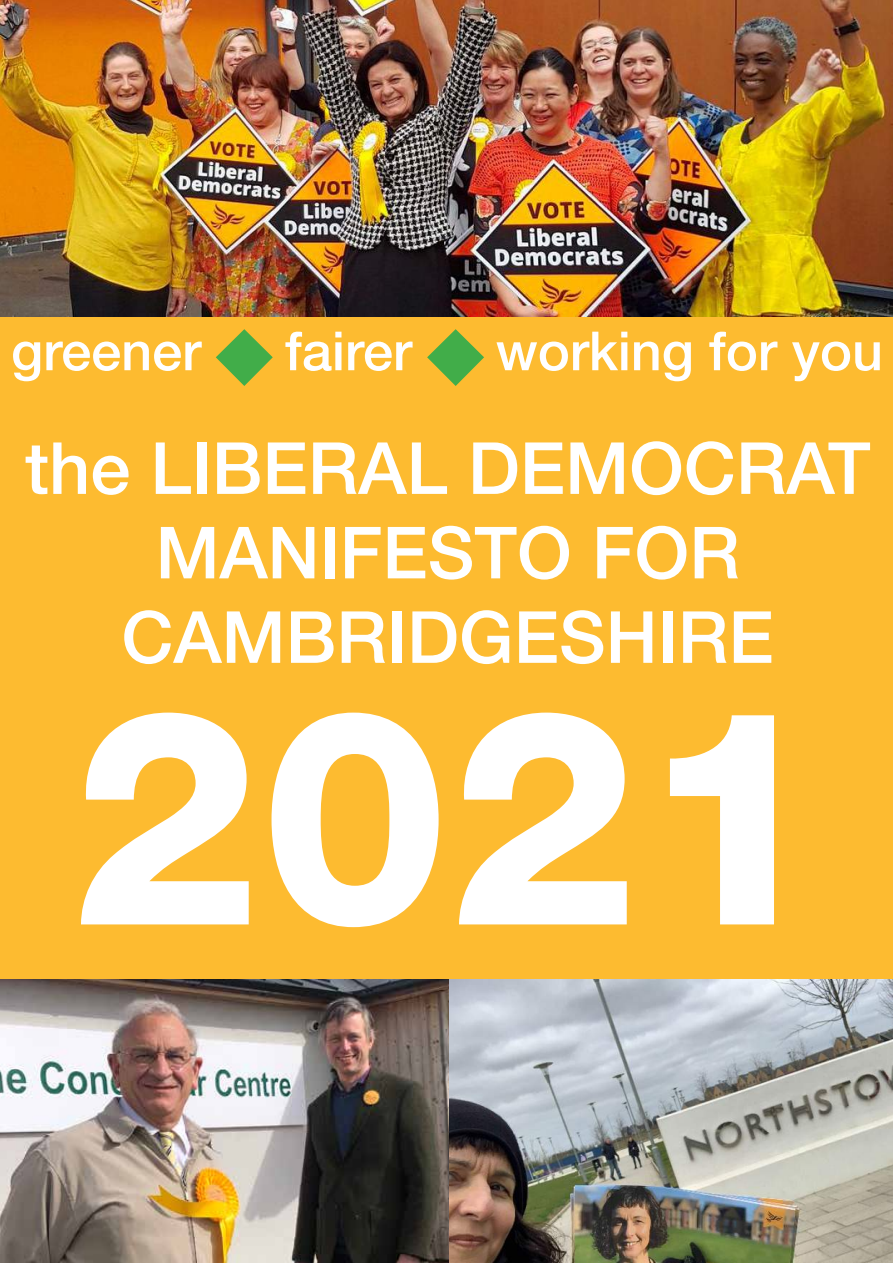
<style>
.page{position:relative;width:893px;height:1263px;background:#fff}
.page>*{position:absolute;margin:0;border:0;box-sizing:border-box;transform-origin:0 0}
.t1{font:800 300px "Helvetica Neue LT Std";color:#fff}
.t2{font:500 72px/84.4px "Helvetica Neue LT Std";color:#fff;text-align:center}
.t3{font:500 54px "Helvetica Neue LT Std";color:#fff}
</style>
<div class="page">
<div style="left:0;top:316px;width:893px;height:663px;background:#fdbb30"></div>
<img style="left:0;top:0;width:893px;height:316px">
<img style="left:0;top:979px;width:893px;height:284px">
<p class="t3" style="left:11px;top:319px;width:191px">greener</p>
<p class="t3" style="left:285px;top:319px;width:129px">fairer</p>
<p class="t3" style="left:496px;top:319px;width:389px">working for you</p>
<p class="t2" style="left:25px;top:425px;width:847px">the LIBERAL DEMOCRAT<br>MANIFESTO FOR<br>CAMBRIDGESHIRE</p>
<h1 class="t1" style="left:71px;top:639px;width:757px">2021</h1>
</div>
